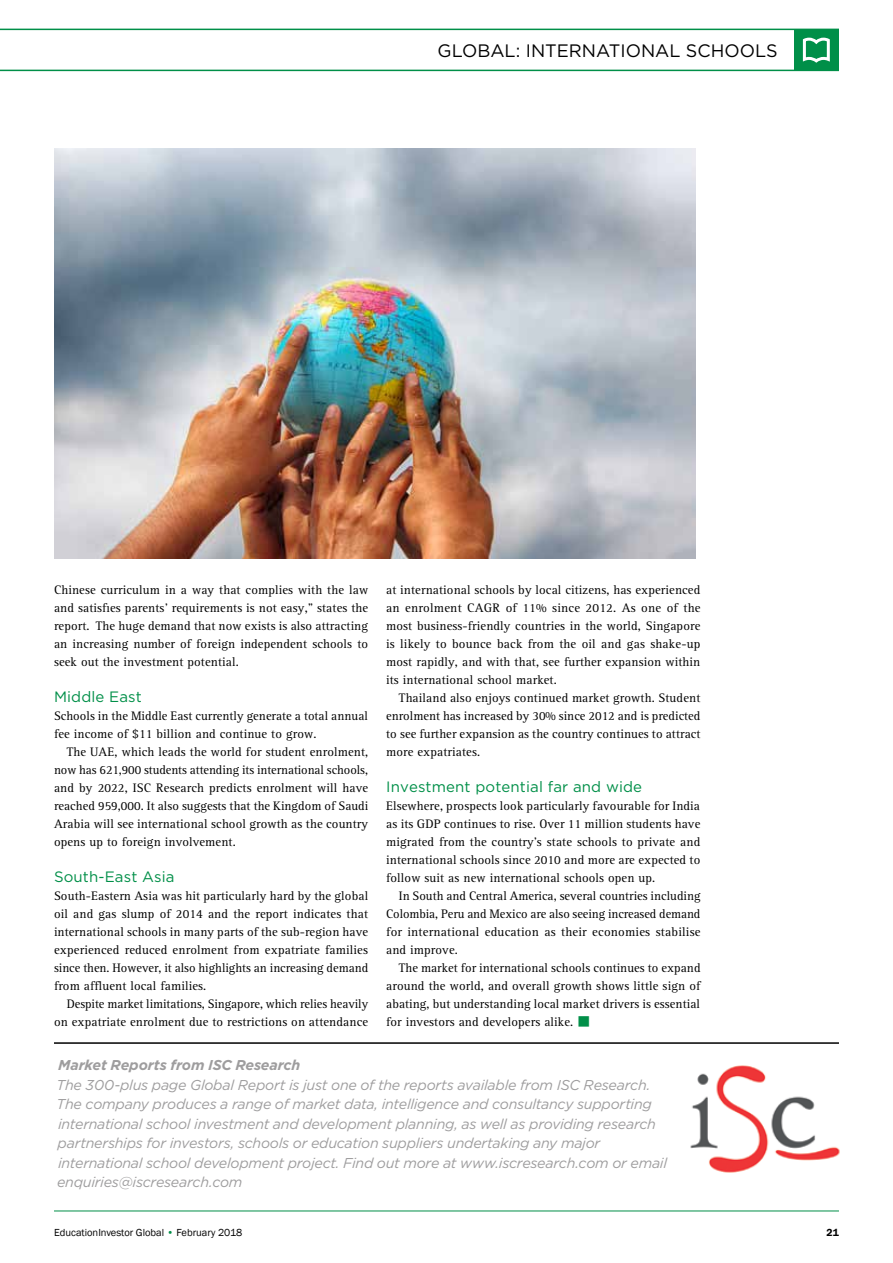
<style>
.page{position:relative;width:893px;height:1263px;background:#fff}
.page>*{position:absolute;margin:0;border:0;box-sizing:border-box;transform-origin:0 0}
.t1{font:18px "Gotham";color:#000}
.t2{font:15px "Gotham";letter-spacing:.01em;color:#008f48}
.t3{font:italic 14.25px/19.5px "Gotham";letter-spacing:-.02em;color:#9e9d9e}
.t4{font:italic 700 14.25px "Gotham";letter-spacing:-.01em;color:#9e9d9e}
.t5{font:12.75px/18px "Agfa Rotis Serif";letter-spacing:.01em;color:#000;text-align:justify}
.t6{font:10.5px "Franklin Gothic";color:#000}
.t7{font:600 10.5px "Franklin Gothic";color:#000}
.s1{color:#008f48}
</style>
<div class="page">
<svg style="left:0;top:29px;width:839px;height:42px"></svg>
<hr style="left:54px;top:1210px;width:785px;height:1px;background:#008f48">
<hr style="left:54px;top:1042px;width:785px;height:2px;background:#000">
<img style="left:690px;top:1065px;width:150px;height:108px">
<img style="left:54px;top:148px;width:641px;height:410px">
<h1 class="t1" style="left:438px;top:39px;width:342px">GLOBAL: INTERNATIONAL SCHOOLS</h1>
<p class="t5" style="left:54px;top:581px;width:316px">Chinese curriculum in a way that complies with the law and satisfies parents’ requirements is not easy,” states the report. The huge demand that now exists is also attracting an increasing number of foreign independent schools to seek out the investment potential.</p>
<p class="t2" style="left:54px;top:687px;width:89px">Middle East</p>
<p class="t5" style="left:54px;top:707px;width:315px">Schools in the Middle East currently generate a total annual fee income of $11 billion and continue to grow.</p>
<p class="t5" style="left:54px;top:743px;width:316px;text-indent:13px">The UAE, which leads the world for student enrolment, now has 621,900 students attending its international schools, and by 2022, ISC Research predicts enrolment will have reached 959,000. It also suggests that the Kingdom of Saudi Arabia will see international school growth as the country opens up to foreign involvement.</p>
<p class="t2" style="left:54px;top:867px;width:122px">South-East Asia</p>
<p class="t5" style="left:54px;top:887px;width:316px">South-Eastern Asia was hit particularly hard by the global oil and gas slump of 2014 and the report indicates that international schools in many parts of the sub-region have experienced reduced enrolment from expatriate families since then. However, it also highlights an increasing demand from affluent local families.</p>
<p class="t5" style="left:54px;top:995px;width:316px;text-align:right">Despite market limitations, Singapore, which relies heavily on expatriate enrolment due to restrictions on attendance</p>
<p class="t5" style="left:386px;top:581px;width:316px">at international schools by local citizens, has experienced an enrolment CAGR of 11% since 2012. As one of the most business-friendly countries in the world, Singapore is likely to bounce back from the oil and gas shake-up most rapidly, and with that, see further expansion within its international school market.</p>
<p class="t5" style="left:386px;top:689px;width:316px;text-indent:13px">Thailand also enjoys continued market growth. Student enrolment has increased by 30% since 2012 and is predicted to see further expansion as the country continues to attract more expatriates.</p>
<p class="t2" style="left:386px;top:777px;width:257px">Investment potential far and wide</p>
<p class="t5" style="left:386px;top:797px;width:316px">Elsewhere, prospects look particularly favourable for India as its GDP continues to rise. Over 11 million students have migrated from the country’s state schools to private and international schools since 2010 and more are expected to follow suit as new international schools open up.</p>
<p class="t5" style="left:386px;top:887px;width:316px;text-indent:13px">In South and Central America, several countries including Colombia, Peru and Mexico are also seeing increased demand for international education as their economies stabilise and improve.</p>
<p class="t5" style="left:386px;top:959px;width:316px;text-indent:13px">The market for international schools continues to expand around the world, and overall growth shows little sign of abating, but understanding local market drivers is essential for investors and developers alike. <span class="s1">■</span></p>
<p class="t4" style="left:58px;top:1056px;width:244px">Market Reports from ISC Research</p>
<p class="t3" style="left:57px;top:1075px;width:612px">The 300-plus page Global Report is just one of the reports available from ISC Research.<br>The company produces a range of market data, intelligence and consultancy supporting international school investment and development planning, as well as providing research partnerships for investors, schools or education suppliers undertaking any major international school development project. Find out more at www.iscresearch.com or email enquiries@iscresearch.com</p>
<p class="t6" style="left:54px;top:1226px;width:190px">EducationInvestor Global <span class="s1">•</span> February 2018</p>
<p class="t7" style="left:826px;top:1226px;width:14px">21</p>
</div>
